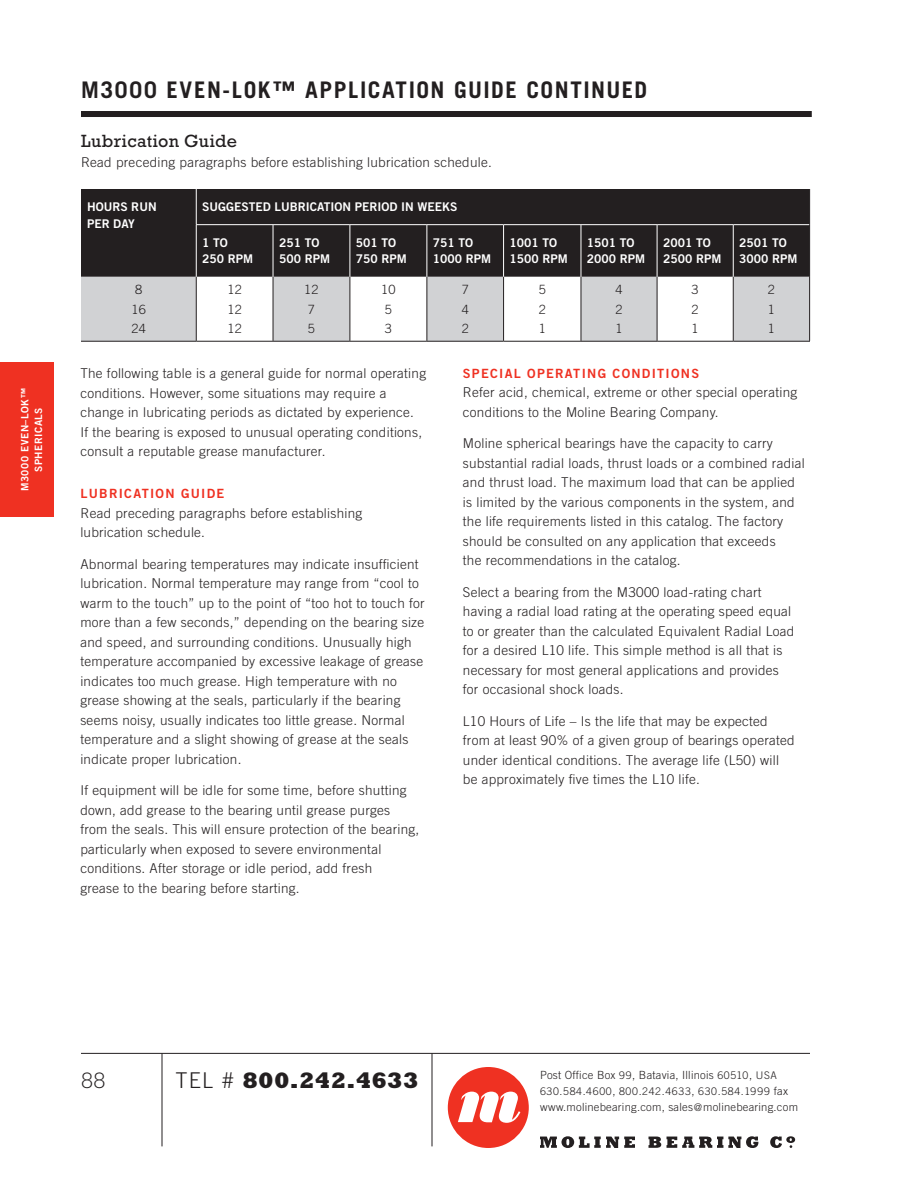
<style>
.page{position:relative;width:918px;height:1188px;background:#fff}
.page>*{position:absolute;margin:0;border:0;box-sizing:border-box;transform-origin:0 0}
.t1{font:700 22.8px "Trade Gothic LT Std";letter-spacing:.065em;color:#231f20}
.t2{font:800 22.65px "Rockwell Std";letter-spacing:.01em;color:#231f20}
.t3{font:300 22.65px "Rockwell Std";color:#231f20}
.t4{font:18px "Rockwell Std";letter-spacing:.015em;color:#231f20}
.t5{font:300 13.5px/19.5px "Trade Gothic LT Std";letter-spacing:.02em;color:#231f20}
.t6{font:12.75px "Trade Gothic LT Std Bd 2";letter-spacing:.1em;color:#ef3122}
.Table_Reg{font:300 12.75px "Trade Gothic LT Std";letter-spacing:.02em;color:#231f20}
.Table_Header{font:12px/16.5px "Trade Gothic LT Std Bd 2";color:#fff}
.t7{font:300 11.25px "Trade Gothic LT Std";letter-spacing:.02em;color:#231f20}
.t8{font:300 10.5px "Trade Gothic LT Std";letter-spacing:.065em;color:#231f20}
.t9{font:10.2px/13.5px "Trade Gothic LT Std Bd 2";letter-spacing:.05em;color:#fff;text-align:center}
.s1{font-family:"Trade Gothic LT Std";font-weight:300;font-size:21.75px}
.s2{font-size:10.5px}
.s3{font-size:11.25px}
</style>
<div class="page">
<hr style="left:81px;top:1053px;width:729px;height:1px;background:#231f20">
<hr style="left:432px;top:1053px;width:1px;height:93px;background:#231f20">
<hr style="left:162px;top:1053px;width:1px;height:93px;background:#231f20">
<svg style="left:540px;top:1136px;width:95px;height:12px"></svg>
<svg style="left:649px;top:1137px;width:12px;height:11px"></svg>
<svg style="left:667px;top:1136px;width:91px;height:12px"></svg>
<svg style="left:770px;top:1136px;width:25px;height:12px"></svg>
<div style="left:448px;top:1067px;width:81px;height:81px;background:#ef3122;border-radius:50%"></div>
<svg style="left:458px;top:1092px;width:62px;height:31px"></svg>
<div style="left:0;top:363px;width:54px;height:154px;background:#ef3122"></div>
<div style="left:81px;top:111px;width:731px;height:6px;background:#231f20"></div>
<div style="left:81px;top:189px;width:728px;height:88px;background:#231f20"></div>
<div style="left:81px;top:277px;width:728px;height:64px;background:#d1d2d4"></div>
<svg style="left:197px;top:277px;width:536px;height:64px"></svg>
<hr style="left:809px;top:189px;width:1px;height:36px;background:#231f20">
<hr style="left:196px;top:189px;width:1px;height:35px;background:#fff">
<hr style="left:196px;top:224px;width:77px;height:1px;background:#fff">
<hr style="left:196px;top:225px;width:1px;height:52px;background:#fff">
<hr style="left:273px;top:224px;width:77px;height:1px;background:#fff">
<hr style="left:273px;top:225px;width:1px;height:52px;background:#fff">
<hr style="left:350px;top:224px;width:77px;height:1px;background:#fff">
<hr style="left:350px;top:225px;width:1px;height:52px;background:#fff">
<hr style="left:427px;top:224px;width:77px;height:1px;background:#fff">
<hr style="left:427px;top:225px;width:1px;height:52px;background:#fff">
<hr style="left:504px;top:224px;width:77px;height:1px;background:#fff">
<hr style="left:503px;top:225px;width:1px;height:52px;background:#fff">
<hr style="left:581px;top:224px;width:76px;height:1px;background:#fff">
<hr style="left:581px;top:225px;width:1px;height:52px;background:#fff">
<hr style="left:657px;top:224px;width:76px;height:1px;background:#fff">
<hr style="left:657px;top:225px;width:1px;height:52px;background:#fff">
<hr style="left:733px;top:224px;width:76px;height:1px;background:#fff">
<hr style="left:733px;top:225px;width:1px;height:52px;background:#fff">
<hr style="left:81px;top:341px;width:115px;height:1px;background:#231f20">
<hr style="left:196px;top:277px;width:1px;height:64px;background:#231f20">
<hr style="left:196px;top:341px;width:77px;height:1px;background:#231f20">
<hr style="left:273px;top:277px;width:1px;height:64px;background:#231f20">
<hr style="left:273px;top:341px;width:77px;height:1px;background:#231f20">
<hr style="left:350px;top:277px;width:1px;height:64px;background:#231f20">
<hr style="left:350px;top:341px;width:77px;height:1px;background:#231f20">
<hr style="left:427px;top:277px;width:1px;height:64px;background:#231f20">
<hr style="left:427px;top:341px;width:77px;height:1px;background:#231f20">
<hr style="left:503px;top:277px;width:1px;height:64px;background:#231f20">
<hr style="left:504px;top:341px;width:77px;height:1px;background:#231f20">
<hr style="left:581px;top:277px;width:1px;height:64px;background:#231f20">
<hr style="left:581px;top:341px;width:76px;height:1px;background:#231f20">
<hr style="left:657px;top:277px;width:1px;height:64px;background:#231f20">
<hr style="left:657px;top:341px;width:76px;height:1px;background:#231f20">
<hr style="left:733px;top:277px;width:1px;height:64px;background:#231f20">
<hr style="left:733px;top:341px;width:77px;height:1px;background:#231f20">
<hr style="left:809px;top:225px;width:1px;height:52px;background:#231f20">
<hr style="left:809px;top:277px;width:1px;height:64px;background:#231f20">
<p class="t9" style="left:18px;top:491px;width:104px;rotate:-90deg">M3000 EVEN–LOK™<br>SPHERICALS</p>
<p class="t1" style="left:81px;top:75px;width:568px">M3000 EVEN-LOK™ APPLICATION GUIDE CONTINUED</p>
<p class="t4" style="left:81px;top:131px;width:158px">Lubrication Guide</p>
<p class="t5" style="left:81px;top:152px;width:412px">Read preceding paragraphs before establishing lubrication schedule.</p>
<p class="Table_Header" style="left:87px;top:198px;width:71px">HOURS RUN<br>PER DAY</p>
<p class="Table_Header" style="left:202px;top:198px;width:257px">SUGGESTED LUBRICATION PERIOD IN WEEKS</p>
<p class="Table_Header" style="left:202px;top:234px;width:52px">1 TO<br>250 RPM</p>
<p class="Table_Header" style="left:279px;top:234px;width:52px">251 TO<br>500 RPM</p>
<p class="Table_Header" style="left:356px;top:234px;width:52px">501 TO<br>750 RPM</p>
<p class="Table_Header" style="left:433px;top:234px;width:60px">751 TO<br>1000 RPM</p>
<p class="Table_Header" style="left:510px;top:234px;width:60px">1001 TO<br>1500 RPM</p>
<p class="Table_Header" style="left:587px;top:234px;width:60px">1501 TO<br>2000 RPM</p>
<p class="Table_Header" style="left:663px;top:234px;width:60px">2001 TO<br>2500 RPM</p>
<p class="Table_Header" style="left:739px;top:234px;width:60px">2501 TO<br>3000 RPM</p>
<p class="Table_Reg" style="left:135px;top:282px;width:9px">8</p>
<p class="Table_Reg" style="left:131px;top:302px;width:16px">16</p>
<p class="Table_Reg" style="left:131px;top:321px;width:16px">24</p>
<p class="Table_Reg" style="left:227px;top:282px;width:16px">12</p>
<p class="Table_Reg" style="left:227px;top:302px;width:16px">12</p>
<p class="Table_Reg" style="left:227px;top:321px;width:16px">12</p>
<p class="Table_Reg" style="left:304px;top:282px;width:16px">12</p>
<p class="Table_Reg" style="left:308px;top:302px;width:9px">7</p>
<p class="Table_Reg" style="left:308px;top:321px;width:9px">5</p>
<p class="Table_Reg" style="left:381px;top:282px;width:16px">10</p>
<p class="Table_Reg" style="left:385px;top:302px;width:9px">5</p>
<p class="Table_Reg" style="left:385px;top:321px;width:9px">3</p>
<p class="Table_Reg" style="left:692px;top:282px;width:9px">3</p>
<p class="Table_Reg" style="left:692px;top:302px;width:9px">2</p>
<p class="Table_Reg" style="left:692px;top:321px;width:9px">1</p>
<p class="Table_Reg" style="left:768px;top:282px;width:9px">2</p>
<p class="Table_Reg" style="left:768px;top:302px;width:9px">1</p>
<p class="Table_Reg" style="left:768px;top:321px;width:9px">1</p>
<p class="Table_Reg" style="left:462px;top:282px;width:9px">7</p>
<p class="Table_Reg" style="left:462px;top:302px;width:9px">4</p>
<p class="Table_Reg" style="left:462px;top:321px;width:9px">2</p>
<p class="Table_Reg" style="left:539px;top:282px;width:9px">5</p>
<p class="Table_Reg" style="left:539px;top:302px;width:9px">2</p>
<p class="Table_Reg" style="left:539px;top:321px;width:9px">1</p>
<p class="Table_Reg" style="left:615px;top:282px;width:9px">4</p>
<p class="Table_Reg" style="left:615px;top:302px;width:9px">2</p>
<p class="Table_Reg" style="left:615px;top:321px;width:9px">1</p>
<p class="t5" style="left:80px;top:364px;width:347px">The following table is a general guide for normal operating conditions. However, some situations may require a change in lubricating periods as dictated by experience.<br>If the bearing is exposed to unusual operating conditions, consult a reputable grease manufacturer.</p>
<p class="t6" style="left:80px;top:486px;width:146px">LUBRICATION GUIDE</p>
<p class="t5" style="left:80px;top:503px;width:283px">Read preceding paragraphs before establishing lubrication schedule.</p>
<p class="t5" style="left:80px;top:554px;width:346px">Abnormal bearing temperatures may indicate insufficient lubrication. Normal temperature may range from “cool to warm to the touch” up to the point of “too hot to touch for more than a few seconds,” depending on the bearing size and speed, and surrounding conditions. Unusually high temperature accompanied by excessive leakage of grease indicates too much grease. High temperature with no grease showing at the seals, particularly if the bearing seems noisy, usually indicates too little grease. Normal temperature and a slight showing of grease at the seals indicate proper lubrication.</p>
<p class="t5" style="left:80px;top:781px;width:340px">If equipment will be idle for some time, before shutting down, add grease to the bearing until grease purges from the seals. This will ensure protection of the bearing, particularly when exposed to severe environmental conditions. After storage or idle period, add fresh<br>grease to the bearing before starting.</p>
<p class="t6" style="left:463px;top:365px;width:238px">SPECIAL OPERATING CONDITIONS</p>
<p class="t5" style="left:463px;top:383px;width:336px">Refer acid, chemical, extreme or other special operating conditions to the Moline Bearing Company.</p>
<p class="t5" style="left:463px;top:434px;width:343px">Moline spherical bearings have the capacity to carry substantial radial loads, thrust loads or a combined radial and thrust load. The maximum load that can be applied is limited by the various components in the system, and the life requirements listed in this catalog. The factory should be consulted on any application that exceeds<br>the recommendations in the catalog.</p>
<p class="t5" style="left:463px;top:582px;width:333px">Select a bearing from the M3000 load-rating chart having a radial load rating at the operating speed equal to or greater than the calculated Equivalent Radial Load for a desired L10 life. This simple method is all that is necessary for most general applications and provides for occasional shock loads.</p>
<p class="t5" style="left:463px;top:711px;width:333px">L10 Hours of Life – Is the life that may be expected from at least 90% of a given group of bearings operated under identical conditions. The average life (L50) will be approximately five times the L10 life.</p>
<h2 class="t3" style="left:81px;top:1067px;width:26px">88</h2>
<h2 class="t2" style="left:175px;top:1066px;width:245px"><span class="s1">TEL #</span> 800.242.4633</h2>
<p class="t7" style="left:540px;top:1069px;width:238px">Post Office Box <span class="s2">99</span>, Batavia, Illinois <span class="s2">60510</span>, <span class="s2">USA</span></p>
<p class="t8" style="left:540px;top:1085px;width:250px">630.584.4600<span class="s3">,</span> 800.242.4633<span class="s3">,</span> 630.584.1999 <span class="s3">fax</span></p>
<p class="t7" style="left:540px;top:1100px;width:260px">www.molinebearing.com, sales<span class="s2">@</span>molinebearing.com</p>
</div>
